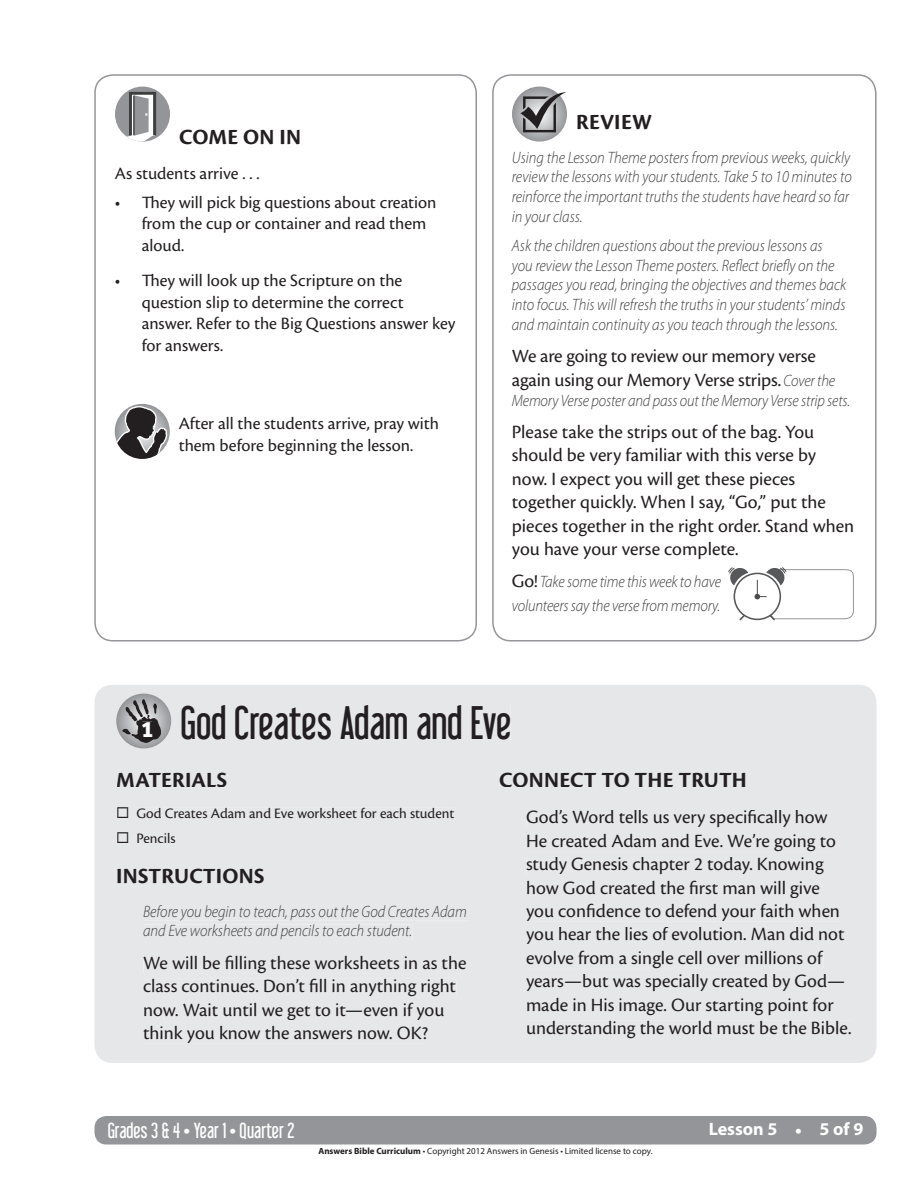
<style>
.page{position:relative;width:918px;height:1188px;background:#fff}
.page>*{position:absolute;margin:0;border:0;box-sizing:border-box;transform-origin:0 0}
.t1{font:42px "Libel Suit";color:#231f20}
.t2{font:700 22.5px "Cronos Pro";letter-spacing:.01em;color:#231f20}
.t3{font:19.5px/23.4px "Cronos Pro";color:#231f20}
.t4{font:19.5px "Libel Suit";color:#fff}
.t5{font:18px/21.6px "Cronos Pro";color:#231f20}
.t6{font:700 18px "Myriad Pro";color:#fff}
.t7{font:italic 300 16.5px/19.8px "Myriad Pro";color:#3e3e3f;scale:.9 1}
.t8{font:italic 300 16.5px/19.8px "Myriad Pro";color:#3f3f40;scale:.9 1}
.t9{font:15px/24.8px "Cronos Pro";color:#231f20}
.t10{font:9px "Myriad Pro";color:#231f20}
.s1{font-family:"Myriad Pro";font-weight:300;font-style:italic;font-size:16.5px;color:#3e3e3f}
.s2{font-family:"Cronos Pro";font-weight:400;font-style:normal;font-size:19.5px;color:#231f20}
.s3{font-family:"Bree";font-weight:700;font-size:22.95px;color:#fff}
.s4{font-family:"Libel Suit";font-weight:400;font-size:19.5px}
.s5{font-weight:700}
</style>
<div class="page">
<div style="left:94px;top:1116px;width:783px;height:28px;background:#939598;border-radius:12px"></div>
<div style="left:115px;top:87px;width:55px;height:55px;background:#939598;border-radius:50%"></div>
<svg style="left:115px;top:92px;width:41px;height:50px"></svg>
<hr style="left:133px;top:95px;width:2px;height:41px;background:#3e3e3f">
<svg style="left:115px;top:406px;width:53px;height:53px"></svg>
<svg style="left:512px;top:87px;width:55px;height:55px"></svg>
<svg style="left:520px;top:92px;width:46px;height:40px;background:#8b8a8c"></svg>
<svg style="left:728px;top:567px;width:126px;height:54px"></svg>
<div style="left:94px;top:685px;width:783px;height:378px;background:#e6e7e9"></div>
<svg style="left:116px;top:694px;width:55px;height:55px;background:#9f9fa2"></svg>
<div style="left:142px;top:722px;width:10px;height:15px;background:#231f20"></div>
<div style="left:182px;top:705px;width:328px;height:35px;background:#e6e7e9"></div>
<div style="left:117px;top:772px;width:110px;height:15px;background:#e6e7e9"></div>
<div style="left:137px;top:808px;width:317px;height:10px;background:#e6e7e9"></div>
<div style="left:137px;top:833px;width:38px;height:10px;background:#e6e7e9"></div>
<div style="left:118px;top:869px;width:146px;height:15px;background:#e6e7e9"></div>
<div style="left:144px;top:905px;width:323px;height:15px;background:#e6e7e9"></div>
<div style="left:144px;top:925px;width:268px;height:15px;background:#e6e7e9"></div>
<div style="left:144px;top:955px;width:323px;height:18px;background:#e6e7e9"></div>
<div style="left:144px;top:979px;width:312px;height:17px;background:#e6e7e9"></div>
<div style="left:144px;top:1002px;width:300px;height:18px;background:#e6e7e9"></div>
<div style="left:144px;top:1026px;width:284px;height:17px;background:#e6e7e9"></div>
<div style="left:500px;top:772px;width:245px;height:15px;background:#e6e7e9"></div>
<div style="left:527px;top:810px;width:300px;height:18px;background:#e6e7e9"></div>
<div style="left:527px;top:834px;width:309px;height:17px;background:#e6e7e9"></div>
<div style="left:527px;top:857px;width:297px;height:18px;background:#e6e7e9"></div>
<div style="left:527px;top:880px;width:293px;height:18px;background:#e6e7e9"></div>
<div style="left:526px;top:904px;width:314px;height:17px;background:#e6e7e9"></div>
<div style="left:526px;top:927px;width:319px;height:18px;background:#e6e7e9"></div>
<div style="left:527px;top:951px;width:296px;height:17px;background:#e6e7e9"></div>
<div style="left:526px;top:974px;width:318px;height:17px;background:#e6e7e9"></div>
<div style="left:527px;top:997px;width:307px;height:18px;background:#e6e7e9"></div>
<div style="left:527px;top:1021px;width:324px;height:17px;background:#e6e7e9"></div>
<div style="left:492px;top:74px;width:385px;height:568px;border:2px solid #939598;border-radius:18px"></div>
<div style="left:94px;top:74px;width:383px;height:568px;border:2px solid #939598;border-radius:18px"></div>
<svg style="left:117px;top:807px;width:11px;height:11px"></svg>
<svg style="left:117px;top:832px;width:11px;height:11px"></svg>
<p class="t2" style="left:179px;top:124px;width:123px">COME ON IN</p>
<p class="t5" style="left:115px;top:163px;width:146px">As students arrive . . .</p>
<p class="t5" style="left:142px;top:191px;width:296px;text-indent:-27px">• They will pick big questions about creation from the cup or container and read them aloud.</p>
<p class="t5" style="left:142px;top:270px;width:315px;text-indent:-27px">• They will look up the Scripture on the question slip to determine the correct answer. Refer to the Big Questions answer key for answers.</p>
<p class="t5" style="left:179px;top:413px;width:262px">After all the students arrive, pray with them before beginning the lesson.</p>
<p class="t2" style="left:576px;top:109px;width:77px">REVIEW</p>
<p class="t7" style="left:512px;top:148px;width:379px">Using the Lesson Theme posters from previous weeks, quickly review the lessons with your students. Take 5 to 10 minutes to reinforce the important truths the students have heard so far in your class.</p>
<p class="t7" style="left:512px;top:236px;width:373px">Ask the children questions about the previous lessons as you review the Lesson Theme posters. Reflect briefly on the passages you read, bringing the objectives and themes back into focus. This will refresh the truths in your students’ minds and maintain continuity as you teach through the lessons.</p>
<p class="t3" style="left:512px;top:345px;width:325px">We are going to review our memory verse again using our Memory Verse strips. <span class="s1">Cover the</span></p>
<p class="t7" style="left:512px;top:391px;width:377px">Memory Verse poster and pass out the Memory Verse strip sets.</p>
<p class="t3" style="left:512px;top:420px;width:344px">Please take the strips out of the bag. You should be very familiar with this verse by now. I expect you will get these pieces together quickly. When I say, “Go,” put the pieces together in the right order. Stand when you have your verse complete.</p>
<p class="t7" style="left:512px;top:571px;width:234px;line-height:23.4px"><span class="s2">Go!</span> Take some time this week to have volunteers say the verse from memory.</p>
<h1 class="t1" style="left:142px;top:698px;width:371px"><span class="s3">1</span> God Creates Adam and Eve</h1>
<p class="t2" style="left:116px;top:767px;width:113px">MATERIALS</p>
<p class="t9" style="left:136px;top:801px;width:320px">God Creates Adam and Eve worksheet for each student<br>Pencils</p>
<p class="t2" style="left:116px;top:863px;width:150px">INSTRUCTIONS</p>
<p class="t8" style="left:143px;top:902px;width:361px">Before you begin to teach, pass out the God Creates Adam and Eve worksheets and pencils to each student.</p>
<p class="t3" style="left:143px;top:951px;width:325px">We will be filling these worksheets in as the class continues. Don’t fill in anything right now. Wait until we get to it—even if you think you know the answers now. OK?</p>
<p class="t2" style="left:499px;top:767px;width:249px">CONNECT TO THE TRUTH</p>
<p class="t3" style="left:526px;top:806px;width:327px">God’s Word tells us very specifically how He created Adam and Eve. We’re going to study Genesis chapter 2 today. Knowing how God created the first man will give you confidence to defend your faith when you hear the lies of evolution. Man did not evolve from a single cell over millions of years—but was specially created by God— made in His image. Our starting point for understanding the world must be the Bible.</p>
<p class="t4" style="left:108px;top:1118px;width:188px">Grades 3 &amp; 4 • Year 1 • Quarter 2</p>
<p class="t6" style="left:709px;top:1118px;width:156px">Lesson 5 <span class="s4">•</span> 5 of 9</p>
<p class="t10" style="left:318px;top:1145px;width:336px"><span class="s5">Answers Bible Curriculum</span> • Copyright 2012 Answers in Genesis • Limited license to copy.</p>
</div>
